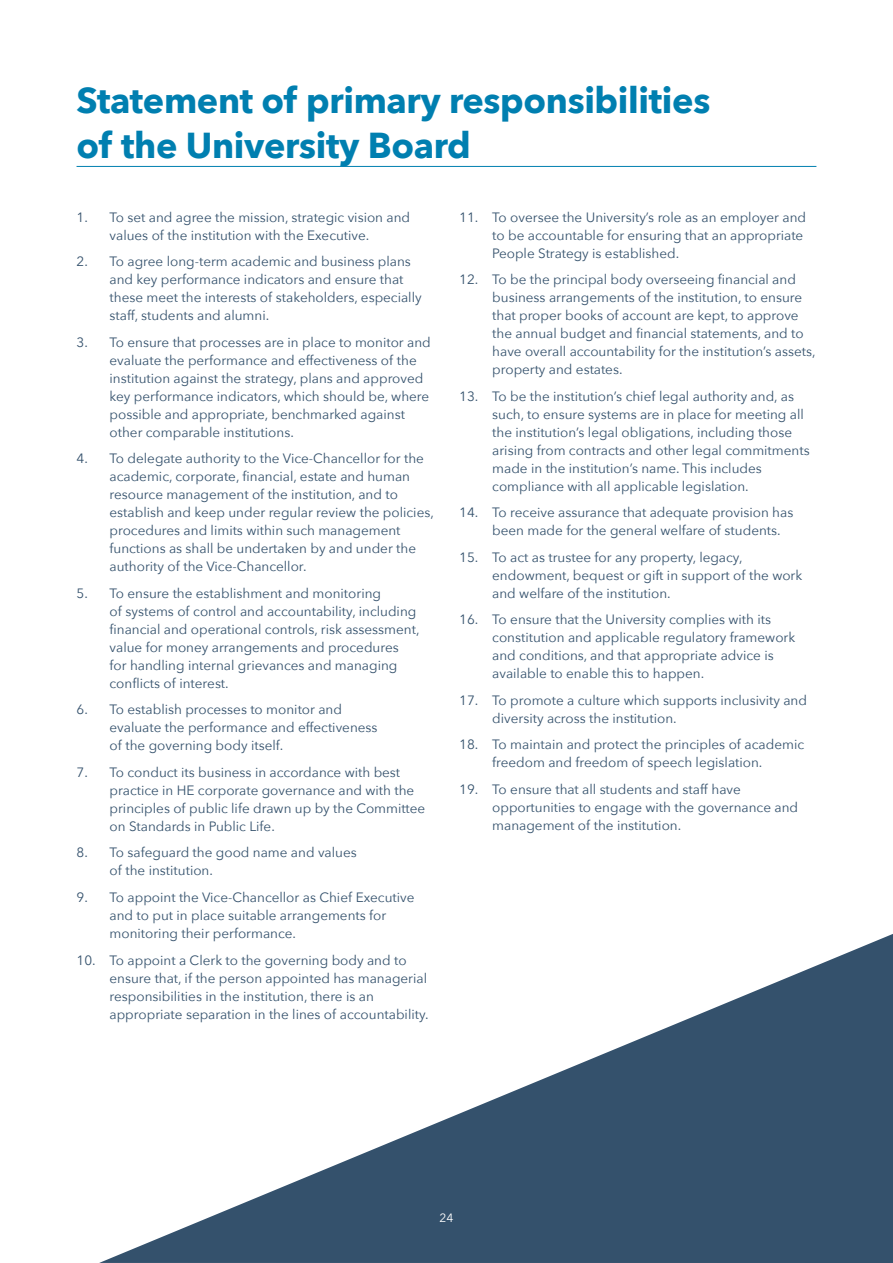
<style>
.page{position:relative;width:893px;height:1263px;background:#fff}
.page>*{position:absolute;margin:0;border:0;box-sizing:border-box;transform-origin:0 0}
.HEADER_2022{font:700 36px/45px "Avenir Next";letter-spacing:-.01em;color:#007fb0}
.Intro_Body_Tab{font:13.5px/18px "Avenir Next";color:#34516c}
.t1{font:12px "Avenir Next";color:#fff}
</style>
<div class="page">
<svg style="left:99px;top:934px;width:794px;height:329px"></svg>
<hr style="left:77px;top:166px;width:739px;height:1px;background:#007fb0">
<p class="HEADER_2022" style="left:77px;top:77px;width:635px">Statement of primary responsibilities of the University Board</p>
<p class="Intro_Body_Tab" style="left:77px;top:208px;width:335px;text-align:center">1. To set and agree the mission, strategic vision and values of the institution with the Executive.</p>
<p class="Intro_Body_Tab" style="left:110px;top:252px;width:314px;text-indent:-33px">2. To agree long-term academic and business plans and key performance indicators and ensure that these meet the interests of stakeholders, especially staff, students and alumni.</p>
<p class="Intro_Body_Tab" style="left:110px;top:333px;width:323px;text-indent:-33px">3. To ensure that processes are in place to monitor and evaluate the performance and effectiveness of the institution against the strategy, plans and approved key performance indicators, which should be, where possible and appropriate, benchmarked against other comparable institutions.</p>
<p class="Intro_Body_Tab" style="left:110px;top:449px;width:326px;text-indent:-33px">4. To delegate authority to the Vice-Chancellor for the academic, corporate, financial, estate and human resource management of the institution, and to establish and keep under regular review the policies, procedures and limits within such management functions as shall be undertaken by and under the authority of the Vice-Chancellor.</p>
<p class="Intro_Body_Tab" style="left:110px;top:584px;width:311px;text-indent:-33px">5. To ensure the establishment and monitoring<br>of systems of control and accountability, including financial and operational controls, risk assessment, value for money arrangements and procedures<br>for handling internal grievances and managing conflicts of interest.</p>
<p class="Intro_Body_Tab" style="left:110px;top:700px;width:269px;text-indent:-33px">6. To establish processes to monitor and evaluate the performance and effectiveness of the governing body itself.</p>
<p class="Intro_Body_Tab" style="left:110px;top:763px;width:317px;text-indent:-33px">7. To conduct its business in accordance with best practice in HE corporate governance and with the principles of public life drawn up by the Committee on Standards in Public Life.</p>
<p class="Intro_Body_Tab" style="left:110px;top:843px;width:249px;text-indent:-33px">8. To safeguard the good name and values of the institution.</p>
<p class="Intro_Body_Tab" style="left:110px;top:888px;width:306px;text-indent:-33px">9. To appoint the Vice-Chancellor as Chief Executive and to put in place suitable arrangements for monitoring their performance.</p>
<p class="Intro_Body_Tab" style="left:110px;top:950px;width:321px;text-indent:-33px">10. To appoint a Clerk to the governing body and to ensure that, if the person appointed has managerial responsibilities in the institution, there is an appropriate separation in the lines of accountability.</p>
<p class="Intro_Body_Tab" style="left:492px;top:208px;width:315px;text-indent:-33px">11. To oversee the University’s role as an employer and to be accountable for ensuring that an appropriate<br>People Strategy is established.</p>
<p class="Intro_Body_Tab" style="left:492px;top:270px;width:325px;text-indent:-33px">12. To be the principal body overseeing financial and business arrangements of the institution, to ensure that proper books of account are kept, to approve the annual budget and financial statements, and to have overall accountability for the institution’s assets, property and estates.</p>
<p class="Intro_Body_Tab" style="left:492px;top:387px;width:319px;text-indent:-33px">13. To be the institution’s chief legal authority and, as such, to ensure systems are in place for meeting all the institution’s legal obligations, including those arising from contracts and other legal commitments made in the institution’s name. This includes compliance with all applicable legislation.</p>
<p class="Intro_Body_Tab" style="left:492px;top:503px;width:303px;text-indent:-33px">14. To receive assurance that adequate provision has been made for the general welfare of students.</p>
<p class="Intro_Body_Tab" style="left:492px;top:548px;width:312px;text-indent:-33px">15. To act as trustee for any property, legacy, endowment, bequest or gift in support of the work and welfare of the institution.</p>
<p class="Intro_Body_Tab" style="left:492px;top:610px;width:305px;text-indent:-33px">16. To ensure that the University complies with its constitution and applicable regulatory framework and conditions, and that appropriate advice is available to enable this to happen.</p>
<p class="Intro_Body_Tab" style="left:492px;top:691px;width:316px;text-indent:-33px">17. To promote a culture which supports inclusivity and diversity across the institution.</p>
<p class="Intro_Body_Tab" style="left:492px;top:735px;width:313px;text-indent:-33px">18. To maintain and protect the principles of academic freedom and freedom of speech legislation.</p>
<p class="Intro_Body_Tab" style="left:492px;top:780px;width:307px;text-indent:-33px">19. To ensure that all students and staff have opportunities to engage with the governance and management of the institution.</p>
<p class="t1" style="left:439px;top:1208px;width:15px">24</p>
</div>
